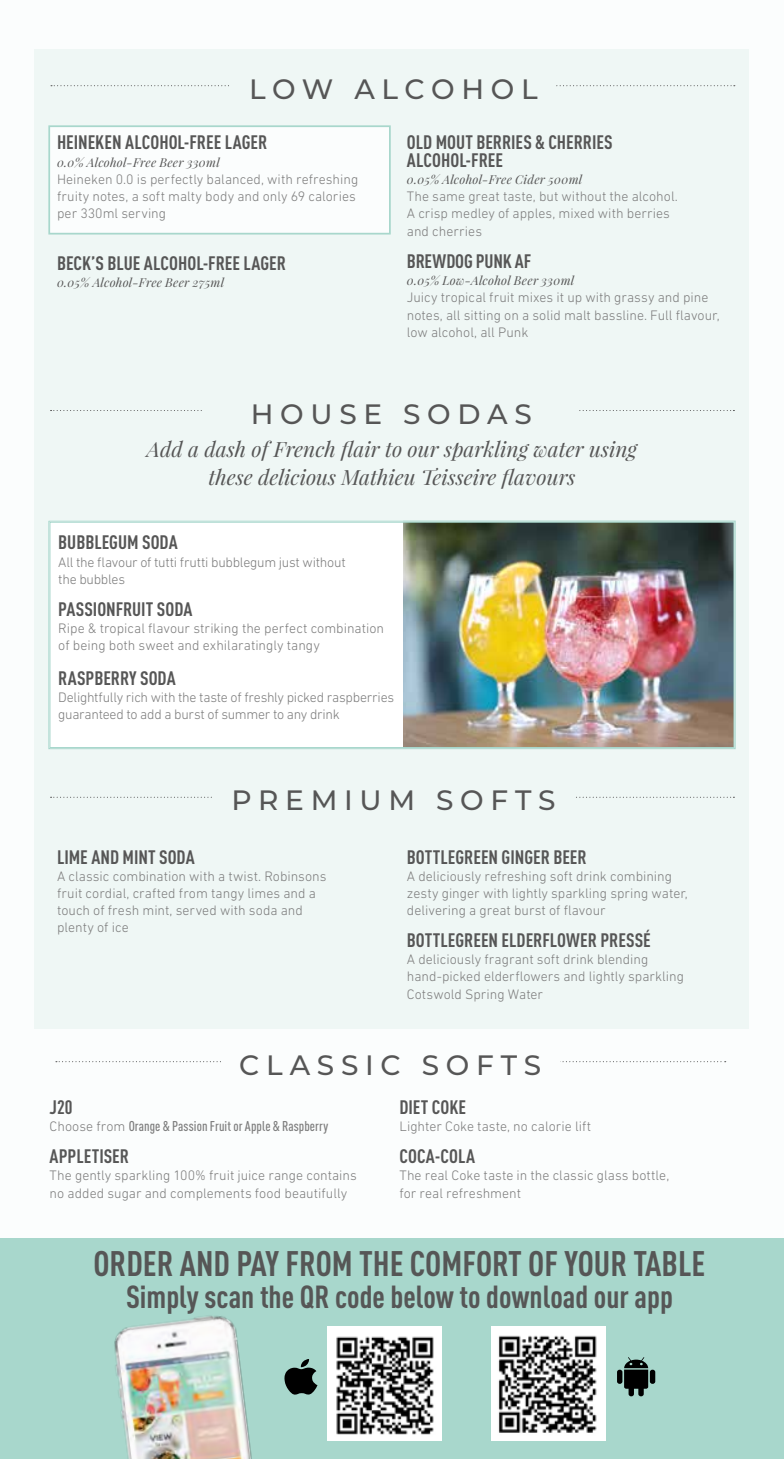
<style>
.page{position:relative;width:784px;height:1459px;background:#fff}
.page>*{position:absolute;margin:0;border:0;box-sizing:border-box;transform-origin:0 0}
.t1{font:700 35px "DIN Cond";color:#565656}
.t2{font:700 31.5px "DIN Cond";color:#565656}
.t3{font:500 28px "Montserrat";letter-spacing:.24em;color:#565656}
.t4{font:italic 21px/28px "Playfair Display";color:#565656;text-align:center}
.t5{font:700 19.25px/17.5px "DIN Cond";color:#565656}
.t6{font:300 14px/17.2px "DIN Next LT Pro";color:#7d7d7d}
.t7{font:300 14px/17.2px "DIN Next LT Pro";letter-spacing:-.02em;color:#7d7d7d}
.t8{font:500 14px "DIN Cond";letter-spacing:.005em;color:#7d7d7d}
.t9{font:italic 12.25px "Playfair Display";letter-spacing:.02em;color:#565656}
.s1{font-family:"DIN Next LT Pro";font-weight:300}
</style>
<div class="page">
<div style="left:0;top:0;width:784px;height:1458px;background:#fbfdfd"></div>
<div style="left:35px;top:50px;width:714px;height:979px;background:#eff7f5"></div>
<svg style="left:51px;top:85px;width:684px;height:1px"></svg>
<div style="left:231px;top:64px;width:325px;height:42px;background:#eff7f5"></div>
<svg style="left:51px;top:410px;width:683px;height:1px"></svg>
<div style="left:204px;top:389px;width:374px;height:41px;background:#eff7f5"></div>
<svg style="left:51px;top:796px;width:683px;height:1px"></svg>
<div style="left:212px;top:776px;width:362px;height:41px;background:#eff7f5"></div>
<svg style="left:56px;top:1061px;width:670px;height:1px"></svg>
<div style="left:221px;top:1040px;width:338px;height:41px;background:#fbfdfd"></div>
<img style="left:48px;top:520px;width:688px;height:229px">
<div style="left:50px;top:522px;width:684px;height:225px;border:1px solid #a8d7cc"></div>
<div style="left:48px;top:125px;width:343px;height:109px;background:#fbfdfd;border:2px solid #a8d7cc"></div>
<div style="left:0;top:1238px;width:784px;height:220px;background:#a8d7cc"></div>
<img style="left:114px;top:1315px;width:138px;height:143px">
<img style="left:327px;top:1326px;width:114px;height:114px">
<svg style="left:284px;top:1359px;width:33px;height:35px"></svg>
<img style="left:491px;top:1326px;width:114px;height:114px">
<div style="left:617px;top:1369px;width:5px;height:14px;background:#000;border-radius:3px"></div>
<div style="left:650px;top:1369px;width:5px;height:14px;background:#000;border-radius:3px"></div>
<svg style="left:624px;top:1357px;width:24px;height:39px"></svg>
<h3 class="t3" style="left:249px;top:69px;width:290px">LOW ALCOHOL</h3>
<h3 class="t5" style="left:57px;top:133px;width:212px">HEINEKEN ALCOHOL-FREE LAGER</h3>
<p class="t9" style="left:57px;top:154px;width:164px">0.0% Alcohol-Free Beer 330ml</p>
<p class="t6" style="left:57px;top:170px;width:303px">Heineken 0.0 is perfectly balanced, with refreshing fruity notes, a soft malty body and only 69 calories per 330ml serving</p>
<h3 class="t5" style="left:57px;top:253px;width:230px">BECK’S BLUE ALCOHOL-FREE LAGER</h3>
<p class="t9" style="left:57px;top:274px;width:169px">0.05% Alcohol-Free Beer 275ml</p>
<h3 class="t5" style="left:407px;top:133px;width:207px">OLD MOUT BERRIES &amp; CHERRIES<br>ALCOHOL-FREE</h3>
<p class="t9" style="left:407px;top:171px;width:177px">0.05% Alcohol-Free Cider 500ml</p>
<p class="t6" style="left:407px;top:188px;width:273px">The same great taste, but without the alcohol.<br>A crisp medley of apples, mixed with berries and cherries</p>
<h3 class="t5" style="left:407px;top:252px;width:126px">BREWDOG PUNK AF</h3>
<p class="t9" style="left:407px;top:273px;width:169px">0.05% Low-Alcohol Beer 330ml</p>
<p class="t6" style="left:407px;top:289px;width:314px">Juicy tropical fruit mixes it up with grassy and pine notes, all sitting on a solid malt bassline. Full flavour, low alcohol, all Punk</p>
<h3 class="t3" style="left:251px;top:394px;width:282px">HOUSE SODAS</h3>
<h3 class="t4" style="left:147px;top:435px;width:491px">Add a dash of French flair to our sparkling water using these delicious Mathieu Teisseire flavours</h3>
<h3 class="t5" style="left:58px;top:533px;width:121px">BUBBLEGUM SODA</h3>
<p class="t6" style="left:58px;top:553px;width:289px">All the flavour of tutti frutti bubblegum just without the bubbles</p>
<h3 class="t5" style="left:58px;top:600px;width:136px">PASSIONFRUIT SODA</h3>
<p class="t6" style="left:58px;top:619px;width:327px">Ripe &amp; tropical flavour striking the perfect combination of being both sweet and exhilaratingly tangy</p>
<h3 class="t5" style="left:58px;top:668px;width:119px">RASPBERRY SODA</h3>
<p class="t7" style="left:58px;top:688px;width:337px">Delightfully rich with the taste of freshly picked raspberries guaranteed to add a burst of summer to any drink</p>
<h3 class="t3" style="left:231px;top:781px;width:325px">PREMIUM SOFTS</h3>
<h3 class="t5" style="left:57px;top:847px;width:139px">LIME AND MINT SODA</h3>
<p class="t6" style="left:57px;top:867px;width:271px">A classic combination with a twist. Robinsons fruit cordial, crafted from tangy limes and a touch of fresh mint, served with soda and plenty of ice</p>
<h3 class="t5" style="left:407px;top:847px;width:181px">BOTTLEGREEN GINGER BEER</h3>
<p class="t6" style="left:407px;top:867px;width:282px">A deliciously refreshing soft drink combining zesty ginger with lightly sparkling spring water, delivering a great burst of flavour</p>
<h3 class="t5" style="left:407px;top:931px;width:245px">BOTTLEGREEN ELDERFLOWER PRESSÉ</h3>
<p class="t6" style="left:407px;top:951px;width:279px">A deliciously fragrant soft drink blending hand-picked elderflowers and lightly sparkling<br>Cotswold Spring Water</p>
<h3 class="t3" style="left:239px;top:1045px;width:303px">CLASSIC SOFTS</h3>
<h3 class="t5" style="left:50px;top:1097px;width:24px">J20</h3>
<p class="t8" style="left:50px;top:1117px;width:280px"><span class="s1">Choose from</span> Orange &amp; Passion Fruit or Apple &amp; Raspberry</p>
<h3 class="t5" style="left:50px;top:1147px;width:81px">APPLETISER</h3>
<p class="t6" style="left:50px;top:1167px;width:309px">The gently sparkling 100% fruit juice range contains no added sugar and complements food beautifully</p>
<h3 class="t5" style="left:399px;top:1097px;width:68px">DIET COKE</h3>
<p class="t6" style="left:399px;top:1117px;width:193px">Lighter Coke taste, no calorie lift</p>
<h3 class="t5" style="left:399px;top:1147px;width:77px">COCA-COLA</h3>
<p class="t6" style="left:399px;top:1167px;width:271px">The real Coke taste in the classic glass bottle, for real refreshment</p>
<h1 class="t1" style="left:93px;top:1242px;width:613px">ORDER AND PAY FROM THE COMFORT OF YOUR TABLE</h1>
<h2 class="t2" style="left:126px;top:1277px;width:548px">Simply scan the QR code below to download our app</h2>
</div>
